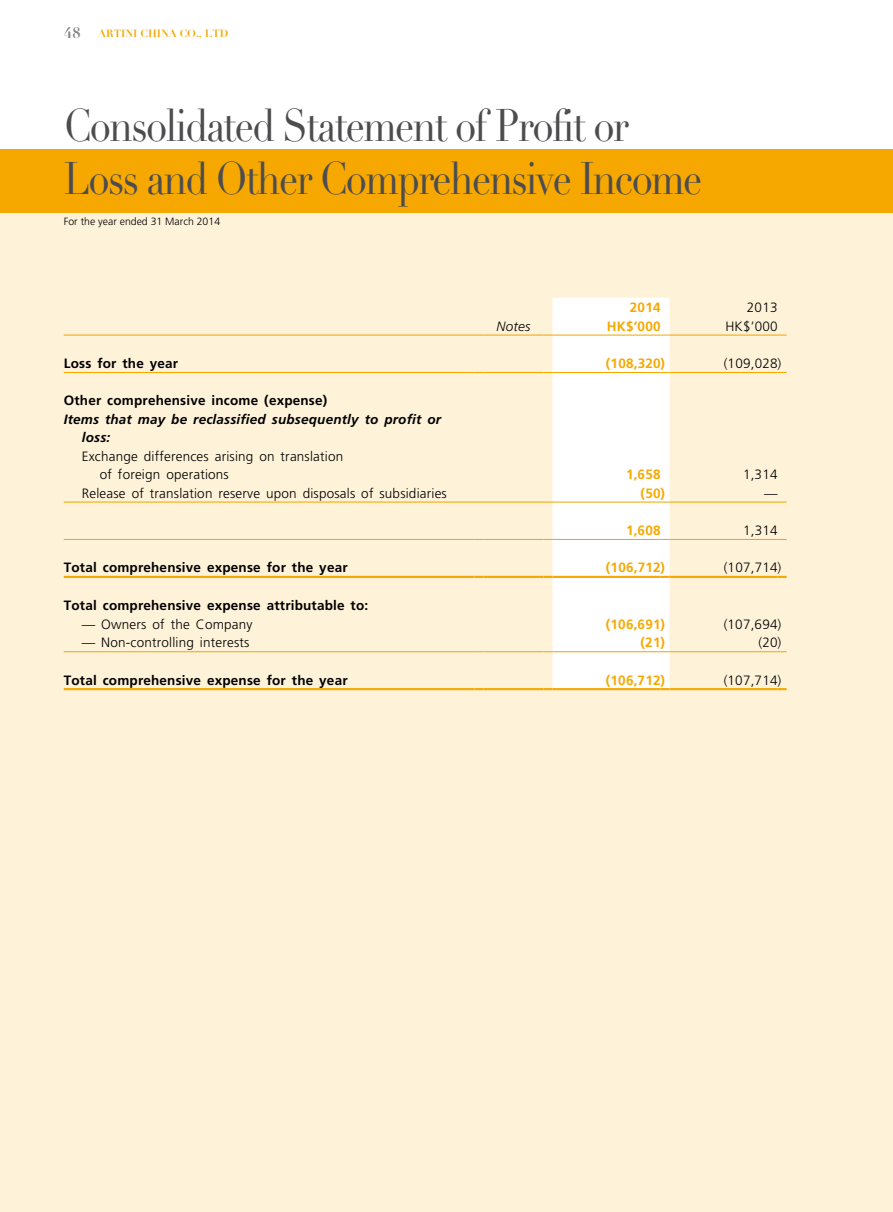
<style>
.page{position:relative;width:893px;height:1212px;background:#fff}
.page>*{position:absolute;margin:0;border:0;box-sizing:border-box;transform-origin:0 0}
.t1{font:45px/52.5px "Didot LT Std";letter-spacing:-.04em;color:#4d4d4f;scale:.85 1}
.t2{font:300 13.5px/18px "Frutiger LT Std";letter-spacing:.015em;color:#000}
.t3{font:700 13.5px "Frutiger LT Std";letter-spacing:.015em;color:#000}
.t4{font:700 13.5px "Frutiger LT Std";letter-spacing:.015em;color:#f7a800}
.t5{font:italic 700 13.5px/18px "Frutiger LT Std";letter-spacing:.015em;color:#000}
.t6{font:italic 300 13.5px "Frutiger LT Std";letter-spacing:.015em;color:#000}
.t7{font:300 10.5px "Frutiger LT Std";color:#000}
.t8{font:700 10.5px "Didot LT Std";color:#f7a800}
.s1{font-size:15px;color:#808285}
</style>
<div class="page">
<div style="left:0;top:204px;width:893px;height:1008px;background:#fef2d9"></div>
<div style="left:0;top:149px;width:893px;height:64px;background:#f7a800"></div>
<div style="left:552px;top:298px;width:117px;height:390px;background:#fff"></div>
<hr style="left:64px;top:335px;width:410px;height:1px;background:#f7a800">
<hr style="left:483px;top:335px;width:60px;height:1px;background:#f7a800">
<hr style="left:552px;top:335px;width:108px;height:1px;background:#f7a800">
<hr style="left:669px;top:335px;width:108px;height:1px;background:#f7a800">
<hr style="left:64px;top:372px;width:410px;height:1px;background:#f7a800">
<hr style="left:483px;top:372px;width:60px;height:1px;background:#f7a800">
<hr style="left:552px;top:372px;width:108px;height:1px;background:#f7a800">
<hr style="left:669px;top:372px;width:108px;height:1px;background:#f7a800">
<hr style="left:64px;top:501px;width:410px;height:2px;background:#f7a800">
<svg style="left:474px;top:501px;width:9px;height:2px"></svg>
<hr style="left:483px;top:501px;width:60px;height:2px;background:#f7a800">
<svg style="left:543px;top:501px;width:9px;height:2px"></svg>
<hr style="left:552px;top:501px;width:108px;height:2px;background:#f7a800">
<svg style="left:660px;top:501px;width:9px;height:2px"></svg>
<hr style="left:669px;top:501px;width:108px;height:2px;background:#f7a800">
<svg style="left:777px;top:501px;width:9px;height:2px"></svg>
<hr style="left:64px;top:539px;width:410px;height:1px;background:#f7a800">
<hr style="left:483px;top:539px;width:60px;height:1px;background:#f7a800">
<hr style="left:552px;top:539px;width:108px;height:1px;background:#f7a800">
<hr style="left:669px;top:539px;width:108px;height:1px;background:#f7a800">
<hr style="left:64px;top:651px;width:410px;height:1px;background:#f7a800">
<hr style="left:483px;top:651px;width:60px;height:1px;background:#f7a800">
<hr style="left:552px;top:651px;width:108px;height:1px;background:#f7a800">
<hr style="left:669px;top:651px;width:108px;height:1px;background:#f7a800">
<hr style="left:64px;top:576px;width:410px;height:2px;background:#f7a800">
<svg style="left:474px;top:576px;width:9px;height:2px"></svg>
<hr style="left:483px;top:576px;width:60px;height:2px;background:#f7a800">
<svg style="left:543px;top:576px;width:9px;height:2px"></svg>
<hr style="left:552px;top:576px;width:108px;height:2px;background:#f7a800">
<svg style="left:660px;top:576px;width:9px;height:2px"></svg>
<hr style="left:669px;top:576px;width:108px;height:2px;background:#f7a800">
<svg style="left:777px;top:576px;width:9px;height:2px"></svg>
<hr style="left:64px;top:688px;width:410px;height:2px;background:#f7a800">
<svg style="left:474px;top:688px;width:9px;height:2px"></svg>
<hr style="left:483px;top:688px;width:60px;height:2px;background:#f7a800">
<svg style="left:543px;top:688px;width:9px;height:2px"></svg>
<hr style="left:552px;top:688px;width:108px;height:2px;background:#f7a800">
<svg style="left:660px;top:688px;width:9px;height:2px"></svg>
<hr style="left:669px;top:688px;width:108px;height:2px;background:#f7a800">
<svg style="left:777px;top:688px;width:9px;height:2px"></svg>
<p class="t8" style="left:64px;top:26px;width:166px"><span class="s1">48</span> ARTINI CHINA CO., LTD</p>
<h1 class="t1" style="left:64px;top:100px;width:753px">Consolidated Statement of Profit or<br>Loss and Other Comprehensive Income</h1>
<p class="t7" style="left:64px;top:215px;width:158px">For the year ended 31 March 2014</p>
<p class="t4" style="left:630px;top:299px;width:32px">2014</p>
<p class="t2" style="left:747px;top:298px;width:32px">2013</p>
<p class="t6" style="left:497px;top:318px;width:35px">Notes</p>
<p class="t4" style="left:607px;top:318px;width:55px">HK$’000</p>
<p class="t2" style="left:725px;top:317px;width:54px">HK$’000</p>
<p class="t3" style="left:64px;top:355px;width:116px">Loss for the year</p>
<p class="t4" style="left:606px;top:355px;width:61px">(108,320)</p>
<p class="t2" style="left:724px;top:355px;width:59px">(109,028)</p>
<p class="t3" style="left:64px;top:393px;width:265px">Other comprehensive income (expense)</p>
<p class="t5" style="left:82px;top:410px;width:361px;text-indent:-18px">Items that may be reclassified subsequently to profit or loss:</p>
<p class="t2" style="left:100px;top:447px;width:245px;text-indent:-18px">Exchange differences arising on translation of foreign operations</p>
<p class="t4" style="left:626px;top:466px;width:36px">1,658</p>
<p class="t2" style="left:743px;top:465px;width:36px">1,314</p>
<p class="t2" style="left:82px;top:484px;width:367px">Release of translation reserve upon disposals of subsidiaries</p>
<p class="t4" style="left:641px;top:485px;width:26px">(50)</p>
<p class="t2" style="left:764px;top:484px;width:15px">—</p>
<p class="t4" style="left:626px;top:522px;width:36px">1,608</p>
<p class="t2" style="left:743px;top:521px;width:36px">1,314</p>
<p class="t3" style="left:64px;top:560px;width:285px">Total comprehensive expense for the year</p>
<p class="t4" style="left:606px;top:560px;width:61px">(106,712)</p>
<p class="t2" style="left:724px;top:559px;width:59px">(107,714)</p>
<p class="t3" style="left:64px;top:597px;width:306px">Total comprehensive expense attributable to:</p>
<p class="t2" style="left:82px;top:615px;width:172px">— Owners of the Company</p>
<p class="t4" style="left:606px;top:616px;width:61px">(106,691)</p>
<p class="t2" style="left:724px;top:615px;width:59px">(107,694)</p>
<p class="t2" style="left:82px;top:634px;width:169px">— Non-controlling interests</p>
<p class="t4" style="left:641px;top:635px;width:26px">(21)</p>
<p class="t2" style="left:758px;top:634px;width:24px">(20)</p>
<p class="t3" style="left:64px;top:672px;width:285px">Total comprehensive expense for the year</p>
<p class="t4" style="left:606px;top:672px;width:61px">(106,712)</p>
<p class="t2" style="left:724px;top:671px;width:59px">(107,714)</p>
</div>
